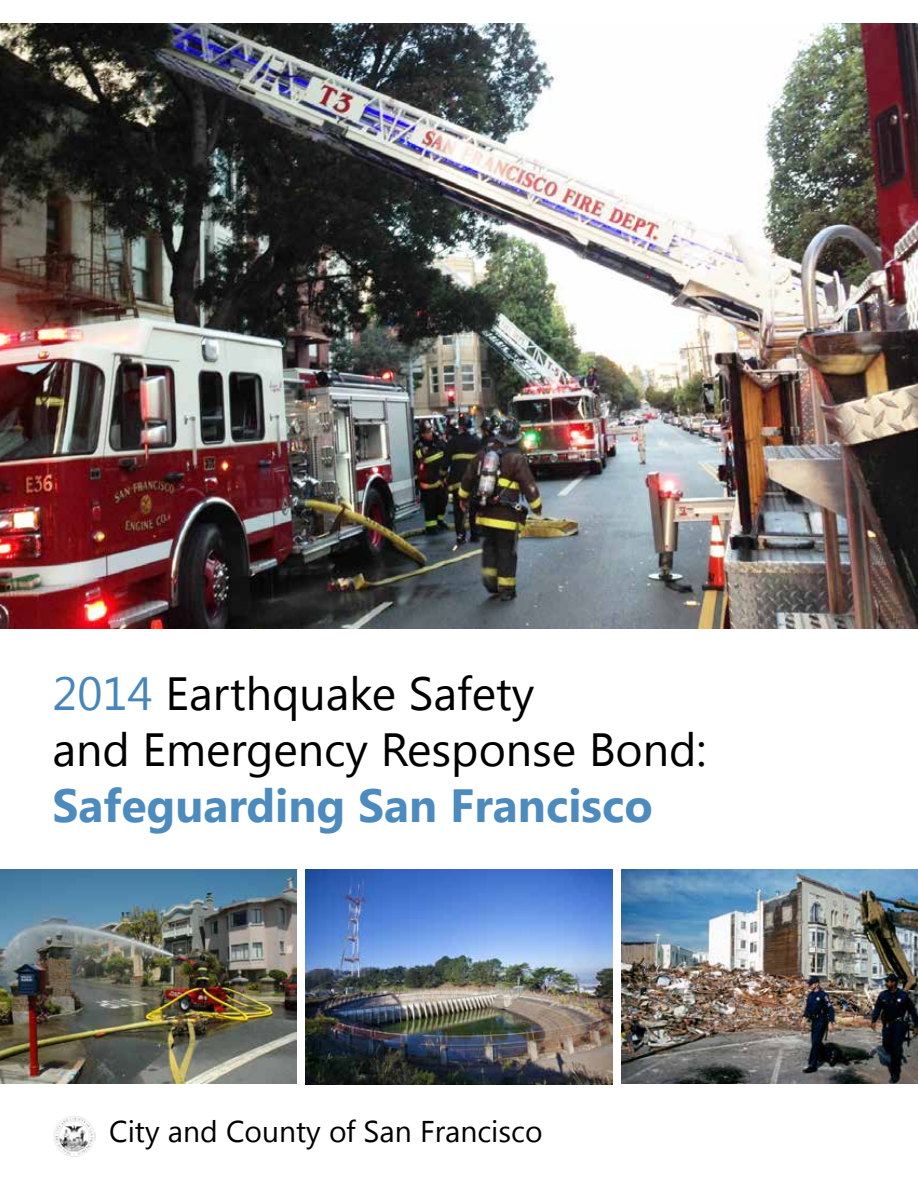
<style>
.page{position:relative;width:918px;height:1188px;background:#fff}
.page>*{position:absolute;margin:0;border:0;box-sizing:border-box;transform-origin:0 0}
.t1{font:46.5px/55.8px "Khmer UI";color:#000}
.t2{font:700 46.5px "Khmer UI";color:#4d8bbe}
.t3{font:30px "Khmer UI";color:#000}
.s1{color:#4886b9}
</style>
<div class="page">
<img style="left:0;top:24px;width:918px;height:605px">
<img style="left:621px;top:869px;width:297px;height:214px">
<img style="left:53px;top:1116px;width:42px;height:41px">
<img style="left:305px;top:869px;width:308px;height:215px">
<img style="left:0;top:869px;width:297px;height:214px">
<p class="t1" style="left:52px;top:666px;width:656px"><span class="s1">2014</span> Earthquake Safety<br>and Emergency Response Bond:</p>
<p class="t2" style="left:52px;top:779px;width:602px">Safeguarding San Francisco</p>
<p class="t3" style="left:109px;top:1115px;width:435px">City and County of San Francisco</p>
</div>
